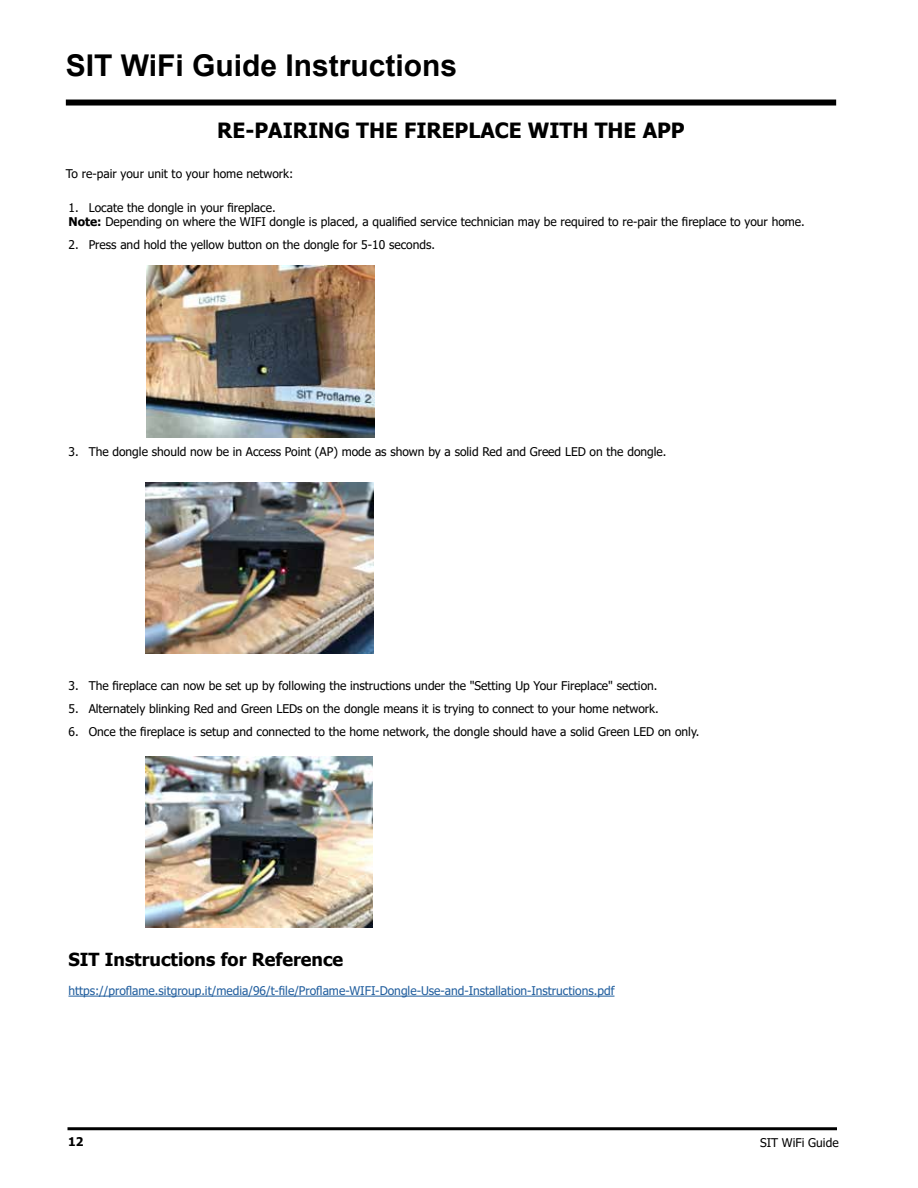
<style>
.page{position:relative;width:918px;height:1188px;background:#fff}
.page>*{position:absolute;margin:0;border:0;box-sizing:border-box;transform-origin:0 0}
.t1{font:700 30px "Arial";color:#000}
.t2{font:700 21px "Tahoma";color:#000}
.t3{font:700 18px "Tahoma";color:#000}
.t4{font:12px/14.4px "Tahoma";color:#000}
.t5{font:12px "Tahoma";color:#215e9e}
.t6{font:700 12px "Tahoma";color:#000}
.s1{font-weight:700}
</style>
<div class="page">
<div style="left:66px;top:100px;width:770px;height:6px;background:#000"></div>
<hr style="left:68px;top:1127px;width:769px;height:3px;background:#000">
<img style="left:147px;top:266px;width:228px;height:171px">
<img style="left:145px;top:482px;width:229px;height:171px">
<img style="left:145px;top:757px;width:227px;height:170px">
<hr style="left:68px;top:996px;width:547px;height:1px;background:#215e9e">
<h1 class="t1" style="left:66px;top:44px;width:393px">SIT WiFi Guide Instructions</h1>
<h2 class="t2" style="left:217px;top:116px;width:469px">RE-PAIRING THE FIREPLACE WITH THE APP</h2>
<p class="t4" style="left:66px;top:167px;width:229px">To re-pair your unit to your home network:</p>
<p class="t4" style="left:68px;top:201px;width:738px">1. Locate the dongle in your fireplace.<br><span class="s1">Note:</span> Depending on where the WIFI dongle is placed, a qualified service technician may be required to re-pair the fireplace to your home.</p>
<p class="t4" style="left:68px;top:239px;width:368px">2. Press and hold the yellow button on the dongle for 5-10 seconds.</p>
<p class="t4" style="left:68px;top:445px;width:600px">3. The dongle should now be in Access Point (AP) mode as shown by a solid Red and Greed LED on the dongle.</p>
<p class="t4" style="left:68px;top:679px;width:591px">3. The fireplace can now be set up by following the instructions under the "Setting Up Your Fireplace" section.</p>
<p class="t4" style="left:68px;top:702px;width:592px">5. Alternately blinking Red and Green LEDs on the dongle means it is trying to connect to your home network.</p>
<p class="t4" style="left:68px;top:725px;width:633px">6. Once the fireplace is setup and connected to the home network, the dongle should have a solid Green LED on only.</p>
<h3 class="t3" style="left:68px;top:947px;width:276px">SIT Instructions for Reference</h3>
<p class="t5" style="left:68px;top:983px;width:548px">https://proflame.sitgroup.it/media/96/t-file/Proflame-WIFI-Dongle-Use-and-Installation-Instructions.pdf</p>
<p class="t6" style="left:68px;top:1133px;width:17px">12</p>
<p class="t4" style="left:760px;top:1136px;width:80px">SIT WiFi Guide</p>
</div>
